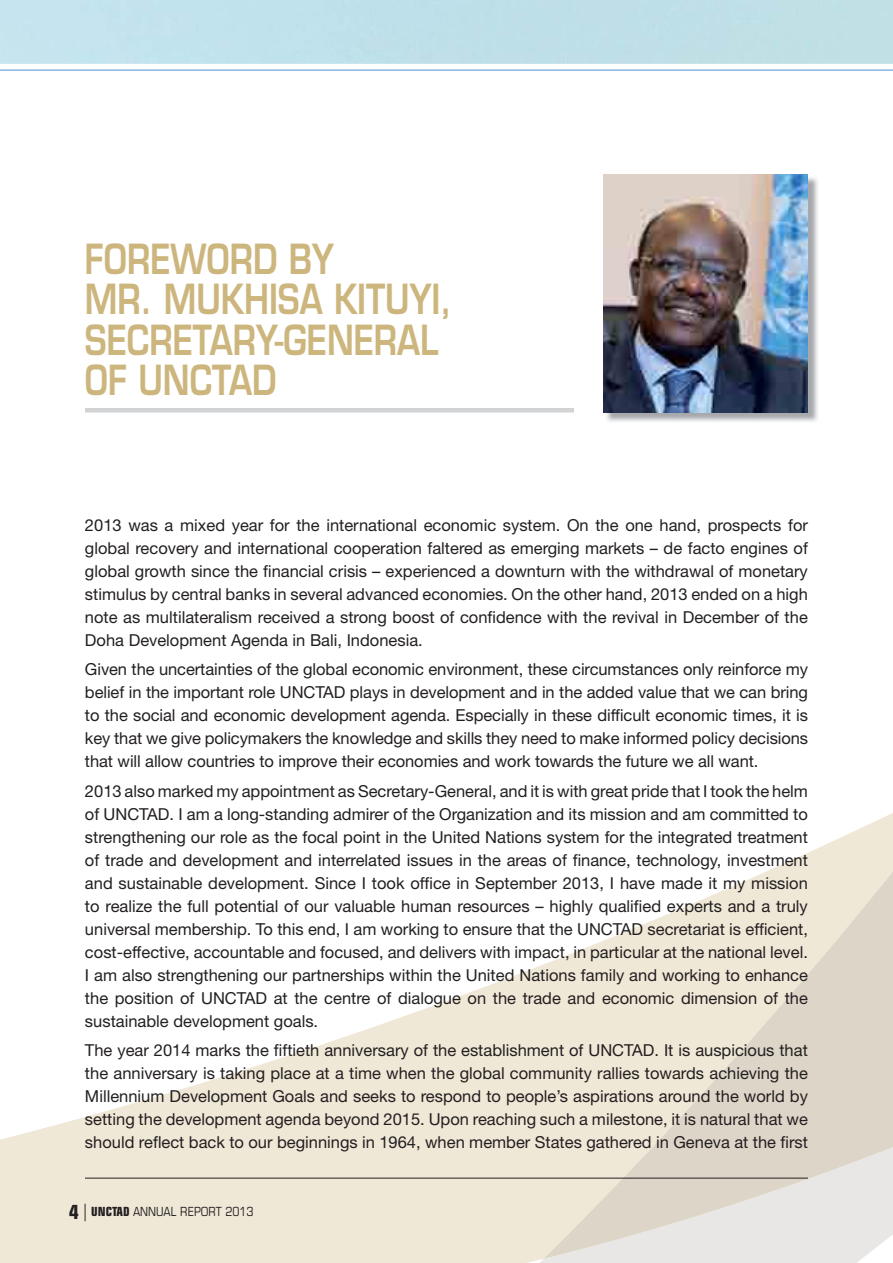
<style>
.page{position:relative;width:893px;height:1263px;background:#fff}
.page>*{position:absolute;margin:0;border:0;box-sizing:border-box;transform-origin:0 0}
.t1{font:600 40.5px/40.5px "Eurostile LT Std";color:#ccb67d;scale:.8 1}
.t2{font:700 condensed 19.5px "Eurostile LT Std";color:#231f20}
.t3{font:16.5px/23px "Helvetica Neue LT Std";color:#231f20;text-align:justify}
.t4{font:condensed 12.6px "Eurostile LT Std";color:#231f20}
.s1{font-size:23.7px}
.s2{font-weight:700}
</style>
<div class="page">
<svg style="left:0;top:813px;width:893px;height:450px"></svg>
<svg style="left:543px;top:854px;width:350px;height:405px;background:#eae5d9"></svg>
<hr style="left:0;top:70px;width:893px;height:1px;background:#5191cd">
<hr style="left:85px;top:1178px;width:723px;height:1px;background:#231f20">
<img style="left:606px;top:177px;width:212px;height:245px">
<img style="left:604px;top:174px;width:204px;height:239px">
<div style="left:85px;top:408px;width:489px;height:5px;background:#d1d3d4"></div>
<h1 class="t1" style="left:85px;top:242px;width:460px">FOREWORD BY<br>MR. MUKHISA KITUYI,<br>SECRETARY-GENERAL<br>OF UNCTAD</h1>
<p class="t3" style="left:85px;top:515px;width:724px">2013 was a mixed year for the international economic system. On the one hand, prospects for global recovery and international cooperation faltered as emerging markets – de facto engines of global growth since the financial crisis – experienced a downturn with the withdrawal of monetary stimulus by central banks in several advanced economies. On the other hand, 2013 ended on a high note as multilateralism received a strong boost of confidence with the revival in December of the Doha Development Agenda in Bali, Indonesia.</p>
<p class="t3" style="left:85px;top:659px;width:725px">Given the uncertainties of the global economic environment, these circumstances only reinforce my belief in the important role UNCTAD plays in development and in the added value that we can bring to the social and economic development agenda. Especially in these difficult economic times, it is key that we give policymakers the knowledge and skills they need to make informed policy decisions that will allow countries to improve their economies and work towards the future we all want.</p>
<p class="t3" style="left:85px;top:781px;width:724px">2013 also marked my appointment as Secretary-General, and it is with great pride that I took the helm of UNCTAD. I am a long-standing admirer of the Organization and its mission and am committed to strengthening our role as the focal point in the United Nations system for the integrated treatment of trade and development and interrelated issues in the areas of finance, technology, investment and sustainable development. Since I took office in September 2013, I have made it my mission to realize the full potential of our valuable human resources – highly qualified experts and a truly universal membership. To this end, I am working to ensure that the UNCTAD secretariat is efficient, cost-effective, accountable and focused, and delivers with impact, in particular at the national level.<br>I am also strengthening our partnerships within the United Nations family and working to enhance the position of UNCTAD at the centre of dialogue on the trade and economic dimension of the sustainable development goals.</p>
<p class="t3" style="left:85px;top:1040px;width:724px">The year 2014 marks the fiftieth anniversary of the establishment of UNCTAD. It is auspicious that the anniversary is taking place at a time when the global community rallies towards achieving the Millennium Development Goals and seeks to respond to people’s aspirations around the world by setting the development agenda beyond 2015. Upon reaching such a milestone, it is natural that we should reflect back to our beginnings in 1964, when member States gathered in Geneva at the first</p>
<p class="t4" style="left:83px;top:1207px;width:172px"><span class="s1">|</span> <span class="s2">UNCTAD</span> ANNUAL REPORT 2013</p>
<p class="t2" style="left:69px;top:1204px;width:11px">4</p>
</div>
